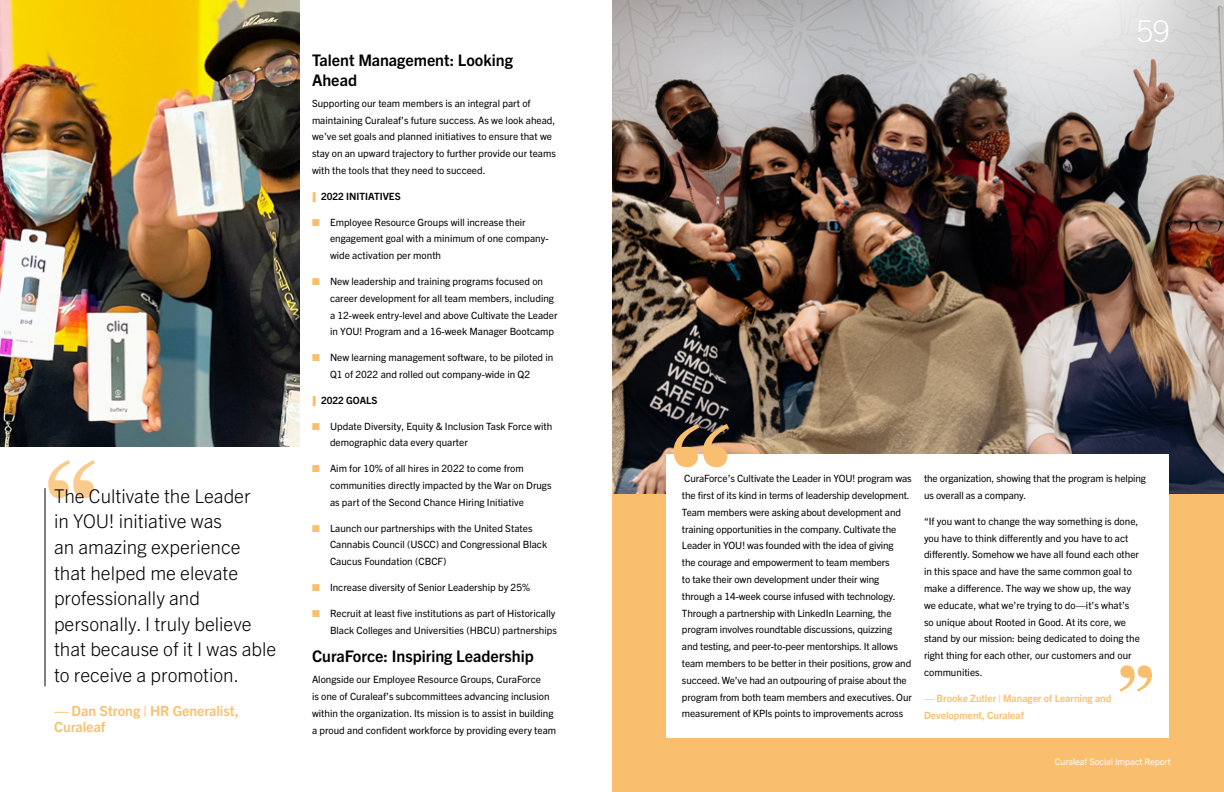
<style>
.page{position:relative;width:1224px;height:792px;background:#fff}
.page>*{position:absolute;margin:0;border:0;box-sizing:border-box;transform-origin:0 0}
.t1{font:300 30px "Trade Gothic";color:#fff}
.PULLQUOTE{font:300 19px/25.6px "Trade Gothic Next LT Pro";color:#000}
.SUBHEADER-2{font:700 16px/19.2px "Trade Gothic Next LT Pro";color:#000}
.PULLQUOTE-ATTRIBUTIO{font:700 14px/16.8px "Trade Gothic Next LT Pro";color:#fabf6e}
.BODY{font:10px/16.8px "Trade Gothic Next LT Pro";color:#000}
.BODY-2{font:700 10px/16.8px "Trade Gothic Next LT Pro";color:#fabf6e}
.BODY-SUBHEAD{font:700 10px "Trade Gothic Next LT Pro";color:#000}
.t2{font:9px "Trade Gothic Next LT Pro";color:#fff}
.s1{color:#fabf6e}
</style>
<div class="page">
<svg style="left:48px;top:460px;width:47px;height:38px"></svg>
<svg style="left:313px;top:192px;width:3px;height:10px"></svg>
<svg style="left:313px;top:396px;width:3px;height:10px"></svg>
<img style="left:0;top:0;width:300px;height:446px">
<div style="left:612px;top:0;width:612px;height:792px;background:#fabf6e"></div>
<img style="left:612px;top:0;width:612px;height:494px">
<div style="left:666px;top:454px;width:504px;height:284px;background:#fff"></div>
<svg style="left:674px;top:424px;width:55px;height:43px"></svg>
<hr style="left:45px;top:488px;width:1px;height:198px;background:#000">
<svg style="left:1120px;top:665px;width:32px;height:27px"></svg>
<p class="PULLQUOTE" style="left:54px;top:482px;width:224px">The Cultivate the Leader<br>in YOU! initiative was<br>an amazing experience that helped me elevate professionally and personally. I truly believe that because of it I was able to receive a promotion.</p>
<p class="PULLQUOTE-ATTRIBUTIO" style="left:54px;top:701px;width:186px">— Dan Strong | HR Generalist,<br>Curaleaf</p>
<p class="SUBHEADER-2" style="left:312px;top:50px;width:202px">Talent Management: Looking<br>Ahead</p>
<p class="BODY" style="left:312px;top:94px;width:245px">Supporting our team members is an integral part of maintaining Curaleaf’s future success. As we look ahead, we’ve set goals and planned initiatives to ensure that we stay on an upward trajectory to further provide our teams with the tools that they need to succeed.</p>
<p class="BODY-SUBHEAD" style="left:321px;top:189px;width:81px">2022 INITIATIVES</p>
<p class="BODY" style="left:330px;top:213px;width:220px;text-indent:-18px"><span class="s1">■</span> Employee Resource Groups will increase their engagement goal with a minimum of one company&shy;wide activation per month</p>
<p class="BODY" style="left:330px;top:272px;width:229px;text-indent:-18px"><span class="s1">■</span> New leadership and training programs focused on career development for all team members, including a 12-week entry-level and above Cultivate the Leader in YOU! Program and a 16-week Manager Bootcamp</p>
<p class="BODY" style="left:312px;top:349px;width:243px;text-align:center"><span class="s1">■</span> New learning management software, to be piloted in<br>Q1 of 2022 and rolled out company-wide in Q2</p>
<p class="BODY-SUBHEAD" style="left:321px;top:393px;width:58px">2022 GOALS</p>
<p class="BODY" style="left:330px;top:417px;width:224px;text-indent:-18px"><span class="s1">■</span> Update Diversity, Equity &amp; Inclusion Task Force with demographic data every quarter</p>
<p class="BODY" style="left:330px;top:460px;width:223px;text-indent:-18px"><span class="s1">■</span> Aim for 10% of all hires in 2022 to come from communities directly impacted by the War on Drugs as part of the Second Chance Hiring Initiative</p>
<p class="BODY" style="left:330px;top:519px;width:219px;text-indent:-18px"><span class="s1">■</span> Launch our partnerships with the United States<br>Cannabis Council (USCC) and Congressional Black<br>Caucus Foundation (CBCF)</p>
<p class="BODY" style="left:312px;top:578px;width:220px"><span class="s1">■</span> Increase diversity of Senior Leadership by 25%</p>
<p class="BODY" style="left:312px;top:604px;width:246px;text-align:right"><span class="s1">■</span> Recruit at least five institutions as part of Historically<br>Black Colleges and Universities (HBCU) partnerships</p>
<p class="SUBHEADER-2" style="left:312px;top:645px;width:223px">CuraForce: Inspiring Leadership</p>
<p class="BODY" style="left:312px;top:670px;width:246px">Alongside our Employee Resource Groups, CuraForce<br>is one of Curaleaf’s subcommittees advancing inclusion within the organization. Its mission is to assist in building a proud and confident workforce by providing every team</p>
<h1 class="t1" style="left:1137px;top:13px;width:35px">59</h1>
<p class="BODY" style="left:682px;top:470px;width:231px">CuraForce’s Cultivate the Leader in YOU! program was the first of its kind in terms of leadership development.<br>Team members were asking about development and training opportunities in the company. Cultivate the Leader in YOU! was founded with the idea of giving<br>the courage and empowerment to team members<br>to take their own development under their wing through a 14-week course infused with technology.<br>Through a partnership with LinkedIn Learning, the program involves roundtable discussions, quizzing<br>and testing, and peer-to-peer mentorships. It allows team members to be better in their positions, grow and succeed. We’ve had an outpouring of praise about the program from both team members and executives. Our measurement of KPIs points to improvements across</p>
<p class="BODY" style="left:924px;top:470px;width:224px">the organization, showing that the program is helping us overall as a company.</p>
<p class="BODY" style="left:924px;top:512px;width:217px">“If you want to change the way something is done, you have to think differently and you have to act differently. Somehow we have all found each other in this space and have the same common goal to make a difference. The way we show up, the way we educate, what we’re trying to do—it’s what’s so unique about Rooted in Good. At its core, we stand by our mission: being dedicated to doing the right thing for each other, our customers and our communities.</p>
<p class="BODY-2" style="left:924px;top:689px;width:189px">— Brooke Zutler | Manager of Learning and<br>Development, Curaleaf</p>
<p class="t2" style="left:1055px;top:755px;width:118px">Curaleaf Social Impact Report</p>
</div>
